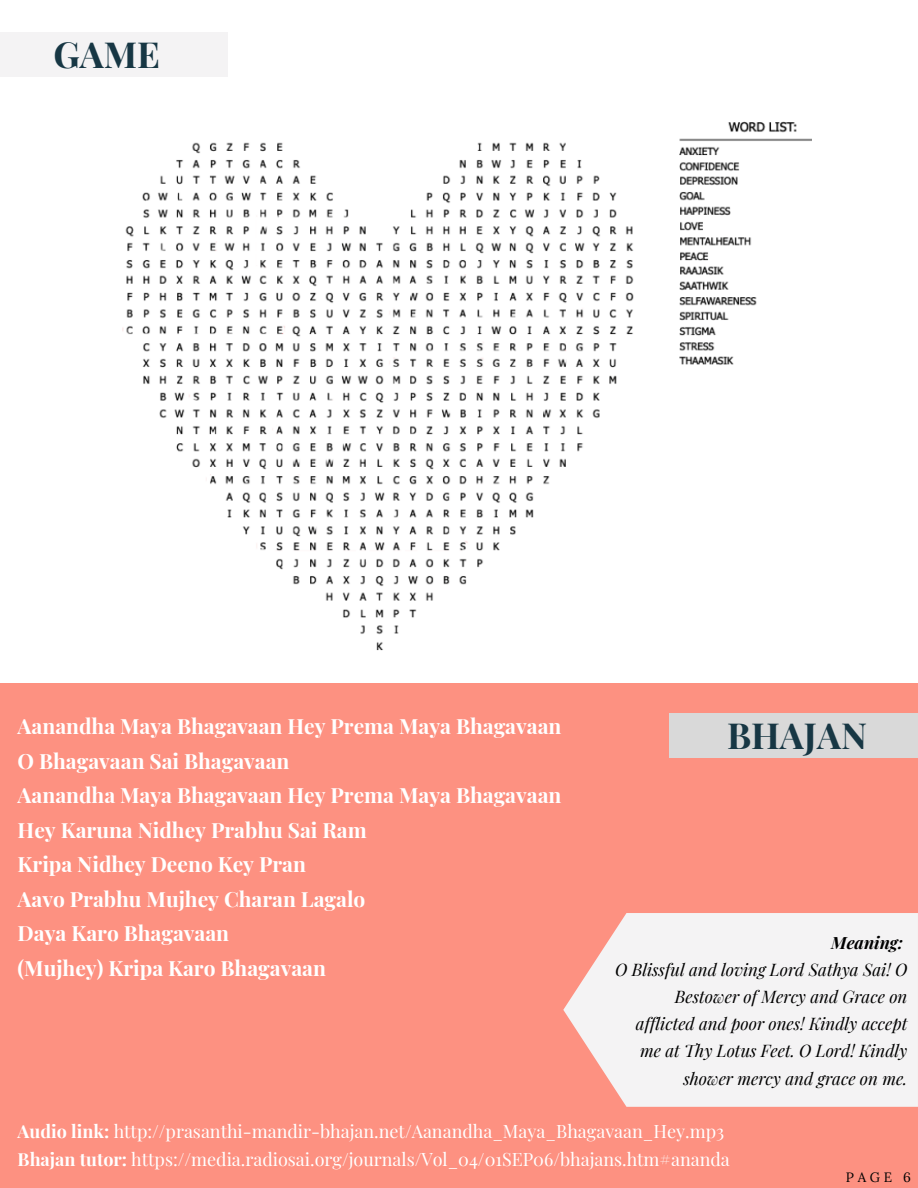
<style>
.page{position:relative;width:918px;height:1188px;background:#fff}
.page>*{position:absolute;margin:0;border:0;box-sizing:border-box;transform-origin:0 0}
.t1{font:700 36px "Playfair Display";color:#173744}
.t2{font:700 21px/34.5px "Playfair Display";color:#fff}
.t3{font:18px/28.7px "Playfair Display";color:#fff}
.t4{font:italic 16.95px/27.2px "Playfair Display";color:#000;text-align:right}
.t5{font:italic 700 16.95px "Playfair Display";color:#000}
.t6{font:13.5px "Lora";color:#000}
.s1{font-weight:700}
</style>
<div class="page">
<div style="left:0;top:33px;width:227px;height:44px;background:#f4f3f4"></div>
<img style="left:122px;top:121px;width:689px;height:530px">
<div style="left:0;top:683px;width:918px;height:505px;background:#fd9181"></div>
<div style="left:669px;top:714px;width:249px;height:44px;background:#d9d9d9"></div>
<svg style="left:563px;top:913px;width:355px;height:194px;background:#f4eae9"></svg>
<h1 class="t1" style="left:53px;top:29px;width:108px">GAME</h1>
<p class="t2" style="left:18px;top:708px;width:545px">Aanandha Maya Bhagavaan Hey Prema Maya Bhagavaan O Bhagavaan Sai Bhagavaan<br>Aanandha Maya Bhagavaan Hey Prema Maya Bhagavaan Hey Karuna Nidhey Prabhu Sai Ram<br>Kripa Nidhey Deeno Key Pran<br>Aavo Prabhu Mujhey Charan Lagalo<br>Daya Karo Bhagavaan<br>(Mujhey) Kripa Karo Bhagavaan</p>
<h1 class="t1" style="left:727px;top:710px;width:142px">BHAJAN</h1>
<p class="t5" style="left:831px;top:931px;width:74px">Meaning:</p>
<p class="t4" style="left:615px;top:955px;width:294px">O Blissful and loving Lord Sathya Sai! O Bestower of Mercy and Grace on afflicted and poor ones! Kindly accept me at Thy Lotus Feet. O Lord! Kindly shower mercy and grace on me.</p>
<p class="t3" style="left:18px;top:1116px;width:714px"><span class="s1">Audio link:</span> http://prasanthi-mandir-bhajan.net/Aanandha_Maya_Bhagavaan_Hey.mp3<br><span class="s1">Bhajan tutor:</span> https://media.radiosai.org/journals/Vol_04/01SEP06/bhajans.htm#ananda</p>
<p class="t6" style="left:846px;top:1168px;width:66px">PAGE 6</p>
</div>
